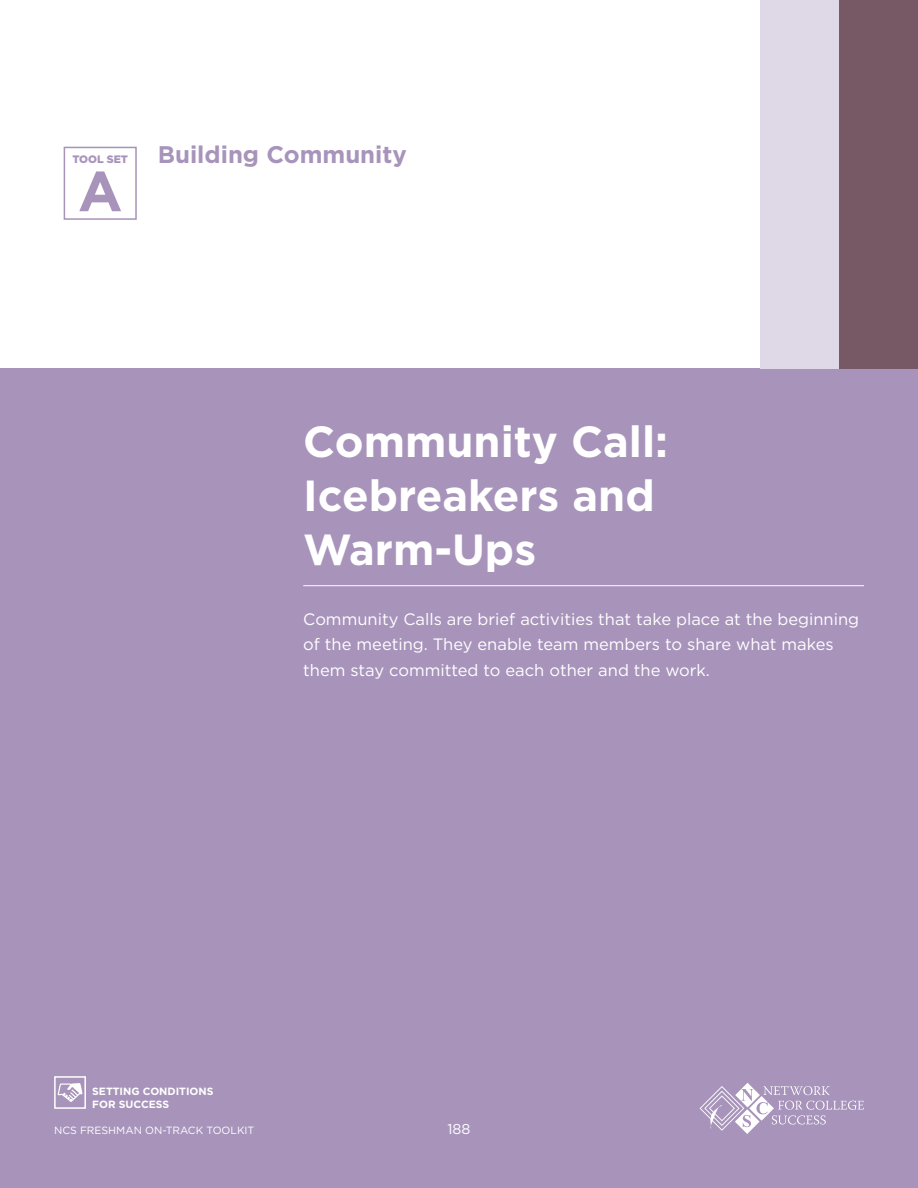
<style>
.page{position:relative;width:918px;height:1188px;background:#fff}
.page>*{position:absolute;margin:0;border:0;box-sizing:border-box;transform-origin:0 0}
.t1{font:700 56.4px "Gotham";color:#a894bb}
.t2{font:700 43.5px/54px "Gotham";color:#fff}
.t3{font:700 24px "Gotham";color:#a894bb}
.t4{font:16.5px/25.5px "Gotham";color:#fff}
.t5{font:14.25px "Gotham";color:#fff}
.t6{font:900 10.8px "Gotham";color:#a894bb}
.t7{font:700 10.5px/12.6px "Gotham";color:#fff}
.t8{font:10.5px "Gotham";color:#fff}
</style>
<div class="page">
<div style="left:0;top:368px;width:918px;height:820px;background:#a894bb"></div>
<hr style="left:303px;top:585px;width:561px;height:1px;background:#fff">
<svg style="left:700px;top:1083px;width:164px;height:51px"></svg>
<div style="left:64px;top:147px;width:73px;height:73px;border:2px solid #a894bb"></div>
<div style="left:760px;top:0;width:79px;height:368px;background:#dfd9e7"></div>
<div style="left:839px;top:0;width:79px;height:368px;background:#775865"></div>
<svg style="left:58px;top:1083px;width:24px;height:19px"></svg>
<div style="left:54px;top:1076px;width:32px;height:33px;border:2px solid #fff"></div>
<p class="t6" style="left:72px;top:153px;width:57px">TOOL SET</p>
<h3 class="t3" style="left:158px;top:141px;width:251px">Building Community</h3>
<h1 class="t1" style="left:78px;top:159px;width:46px">A</h1>
<h2 class="t2" style="left:303px;top:414px;width:366px">Community Call:<br>Icebreakers and<br>Warm-Ups</h2>
<p class="t4" style="left:303px;top:606px;width:557px">Community Calls are brief activities that take place at the beginning of the meeting. They enable team members to share what makes them stay committed to each other and the work.</p>
<p class="t7" style="left:92px;top:1085px;width:123px">SETTING CONDITIONS<br>FOR SUCCESS</p>
<p class="t8" style="left:54px;top:1124px;width:202px">NCS FRESHMAN ON-TRACK TOOLKIT</p>
<p class="t5" style="left:447px;top:1121px;width:25px">188</p>
</div>
